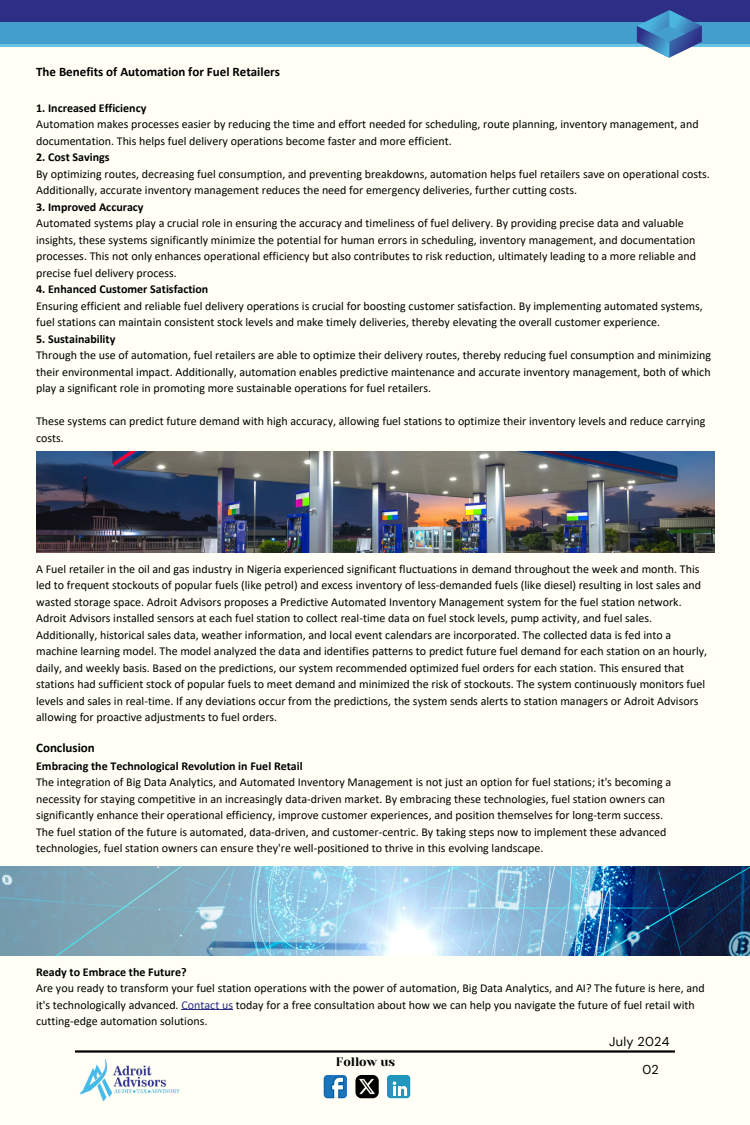
<style>
.page{position:relative;width:750px;height:1125px;background:#fffff6}
.page>*{position:absolute;margin:0;border:0;box-sizing:border-box;transform-origin:0 0}
.t1{font:700 13px "Calibri";color:#000}
.t2{font:12.8px "DM Sans";letter-spacing:.02em;color:#000}
.t3{font:12.3px "Yeseva One";color:#000}
.t4{font:12px/16.5px "Calibri";color:#000}
.t5{font:700 12px "Calibri";color:#000}
.s1{color:#2d2e85}
</style>
<div class="page">
<div style="left:0;top:0;width:750px;height:44px;background:#2d2e85"></div>
<img style="left:79px;top:1059px;width:100px;height:43px">
<hr style="left:75px;top:1050px;width:600px;height:3px;background:#000">
<svg style="left:0;top:22px;width:750px;height:25px;background:#48a2cf"></svg>
<svg style="left:637px;top:10px;width:65px;height:48px"></svg>
<div style="left:387px;top:1075px;width:23px;height:23px;background:#2197bd;border-radius:4px"></div>
<svg style="left:393px;top:1082px;width:14px;height:14px"></svg>
<img style="left:355px;top:1075px;width:24px;height:23px;border-radius:6px">
<img style="left:324px;top:1075px;width:23px;height:23px;border-radius:4px">
<img style="left:0;top:867px;width:750px;height:88px">
<img style="left:36px;top:451px;width:678px;height:101px">
<hr style="left:182px;top:1010px;width:51px;height:1px;background:#2d2e85">
<p class="t1" style="left:36px;top:66px;width:245px">The Benefits of Automation for Fuel Retailers</p>
<p class="t5" style="left:36px;top:103px;width:112px">1. Increased Efficiency</p>
<p class="t4" style="left:36px;top:117px;width:664px">Automation makes processes easier by reducing the time and effort needed for scheduling, route planning, inventory management, and documentation. This helps fuel delivery operations become faster and more efficient.</p>
<p class="t5" style="left:36px;top:152px;width:75px">2. Cost Savings</p>
<p class="t4" style="left:36px;top:166px;width:675px">By optimizing routes, decreasing fuel consumption, and preventing breakdowns, automation helps fuel retailers save on operational costs.<br>Additionally, accurate inventory management reduces the need for emergency deliveries, further cutting costs.</p>
<p class="t5" style="left:36px;top:202px;width:109px">3. Improved Accuracy</p>
<p class="t4" style="left:36px;top:216px;width:661px">Automated systems play a crucial role in ensuring the accuracy and timeliness of fuel delivery. By providing precise data and valuable insights, these systems significantly minimize the potential for human errors in scheduling, inventory management, and documentation processes. This not only enhances operational efficiency but also contributes to risk reduction, ultimately leading to a more reliable and precise fuel delivery process.</p>
<p class="t5" style="left:36px;top:284px;width:174px">4. Enhanced Customer Satisfaction</p>
<p class="t4" style="left:36px;top:298px;width:668px">Ensuring efficient and reliable fuel delivery operations is crucial for boosting customer satisfaction. By implementing automated systems, fuel stations can maintain consistent stock levels and make timely deliveries, thereby elevating the overall customer experience.</p>
<p class="t5" style="left:36px;top:334px;width:81px">5. Sustainability</p>
<p class="t4" style="left:36px;top:348px;width:677px;text-align:justify">Through the use of automation, fuel retailers are able to optimize their delivery routes, thereby reducing fuel consumption and minimizing their environmental impact. Additionally, automation enables predictive maintenance and accurate inventory management, both of which play a significant role in promoting more sustainable operations for fuel retailers.</p>
<p class="t4" style="left:36px;top:414px;width:671px">These systems can predict future demand with high accuracy, allowing fuel stations to optimize their inventory levels and reduce carrying costs.</p>
<p class="t4" style="left:36px;top:561px;width:673px">A Fuel retailer in the oil and gas industry in Nigeria experienced significant fluctuations in demand throughout the week and month. This led to frequent stockouts of popular fuels (like petrol) and excess inventory of less-demanded fuels (like diesel) resulting in lost sales and wasted storage space. Adroit Advisors proposes a Predictive Automated Inventory Management system for the fuel station network.<br>Adroit Advisors installed sensors at each fuel station to collect real-time data on fuel stock levels, pump activity, and fuel sales.<br>Additionally, historical sales data, weather information, and local event calendars are incorporated. The collected data is fed into a machine learning model. The model analyzed the data and identifies patterns to predict future fuel demand for each station on an hourly, daily, and weekly basis. Based on the predictions, our system recommended optimized fuel orders for each station. This ensured that stations had sufficient stock of popular fuels to meet demand and minimized the risk of stockouts. The system continuously monitors fuel levels and sales in real-time. If any deviations occur from the predictions, the system sends alerts to station managers or Adroit Advisors allowing for proactive adjustments to fuel orders.</p>
<p class="t1" style="left:36px;top:742px;width:60px">Conclusion</p>
<p class="t5" style="left:36px;top:761px;width:268px">Embracing the Technological Revolution in Fuel Retail</p>
<p class="t4" style="left:36px;top:775px;width:636px">The integration of Big Data Analytics, and Automated Inventory Management is not just an option for fuel stations; it's becoming a necessity for staying competitive in an increasingly data-driven market. By embracing these technologies, fuel station owners can significantly enhance their operational efficiency, improve customer experiences, and position themselves for long-term success.</p>
<p class="t4" style="left:36px;top:824px;width:632px">The fuel station of the future is automated, data-driven, and customer-centric. By taking steps now to implement these advanced technologies, fuel station owners can ensure they're well-positioned to thrive in this evolving landscape.</p>
<p class="t5" style="left:36px;top:967px;width:152px">Ready to Embrace the Future?</p>
<p class="t4" style="left:36px;top:981px;width:670px">Are you ready to transform your fuel station operations with the power of automation, Big Data Analytics, and AI? The future is here, and it's technologically advanced. <span class="s1">Contact us</span> today for a free consultation about how we can help you navigate the future of fuel retail with cutting-edge automation solutions.</p>
<p class="t3" style="left:336px;top:1055px;width:61px">Follow us</p>
<p class="t2" style="left:609px;top:1033px;width:62px">July 2024</p>
<p class="t2" style="left:642px;top:1061px;width:18px">02</p>
</div>
